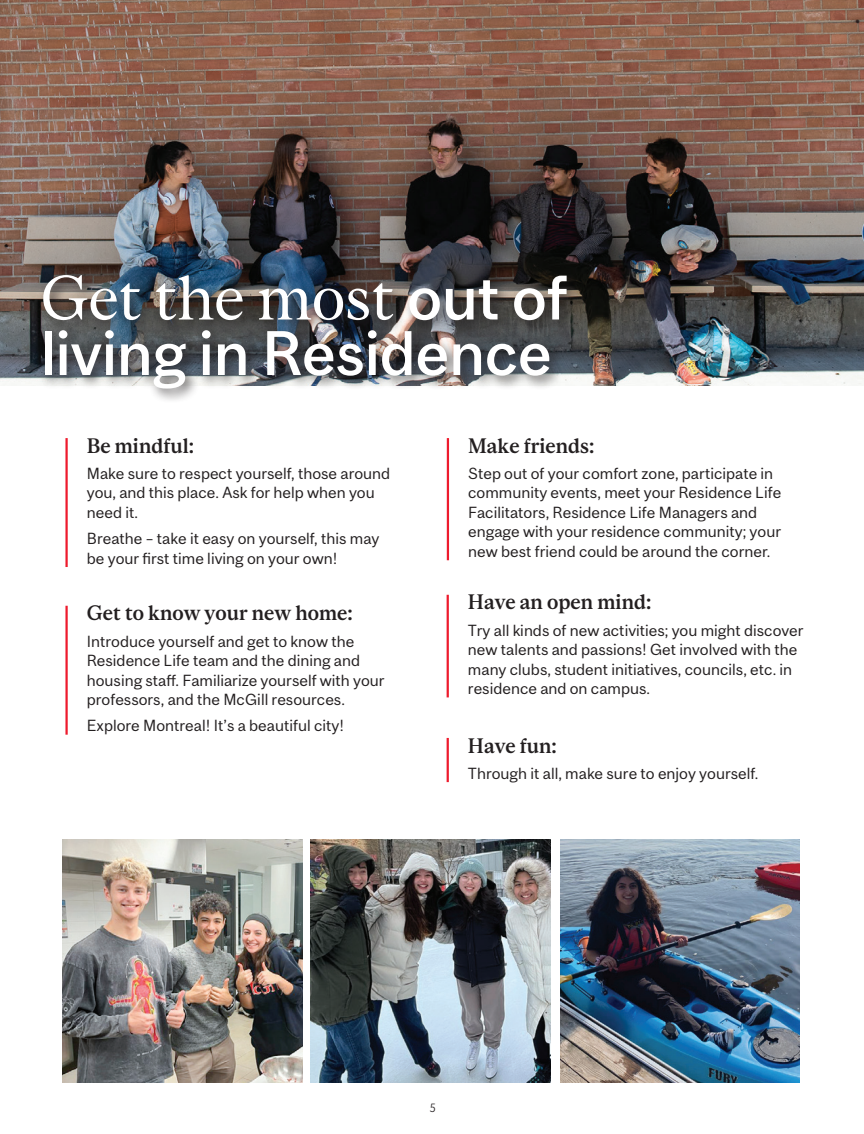
<style>
.page{position:relative;width:864px;height:1134px;background:#fff}
.page>*{position:absolute;margin:0;border:0;box-sizing:border-box;transform-origin:0 0}
.title_overlay_photo{font:500 58.5px "Mc Gill Sans";color:#fff}
.title_overlay_photo-2{font:58.5px "Mc Gill Serif";color:#fff}
.vertical_line{font:500 19.5px "Mc Gill Serif";color:#231f20}
.vertical_line-2{font:15px/19.5px "Mc Gill Sans";color:#231f20}
.t1{font:300 12px "Folks";color:#231f20}
.s1{font-family:"Mc Gill Sans";font-weight:500}
</style>
<div class="page">
<img style="left:0;top:0;width:864px;height:385px">
<div style="left:38px;top:270px;width:544px;height:133px;background:#231f20;opacity:.75"></div>
<img style="left:63px;top:839px;width:239px;height:244px">
<img style="left:311px;top:839px;width:239px;height:244px">
<img style="left:560px;top:839px;width:240px;height:244px">
<hr style="left:65px;top:606px;width:3px;height:129px;background:#ee1b2d">
<hr style="left:447px;top:595px;width:2px;height:102px;background:#ee1b2d">
<hr style="left:447px;top:438px;width:2px;height:122px;background:#ee1b2d">
<hr style="left:447px;top:738px;width:2px;height:44px;background:#ee1b2d">
<hr style="left:65px;top:438px;width:3px;height:129px;background:#ee1b2d">
<p class="title_overlay_photo-2" style="left:40px;top:261px;width:528px">Get the most <span class="s1">out of</span></p>
<p class="title_overlay_photo" style="left:40px;top:317px;width:513px">living in Residence</p>
<p class="vertical_line" style="left:87px;top:433px;width:109px">Be mindful:</p>
<p class="vertical_line-2" style="left:87px;top:464px;width:305px">Make sure to respect yourself, those around you, and this place. Ask for help when you need it.</p>
<p class="vertical_line-2" style="left:87px;top:529px;width:294px">Breathe – take it easy on yourself, this may be your first time living on your own!</p>
<p class="vertical_line" style="left:87px;top:601px;width:268px">Get to know your new home:</p>
<p class="vertical_line-2" style="left:87px;top:631px;width:299px">Introduce yourself and get to know the Residence Life team and the dining and housing staff. Familiarize yourself with your professors, and the McGill resources.</p>
<p class="vertical_line-2" style="left:87px;top:716px;width:259px">Explore Montreal! It’s a beautiful city!</p>
<p class="vertical_line" style="left:468px;top:433px;width:128px">Make friends:</p>
<p class="vertical_line-2" style="left:468px;top:464px;width:315px">Step out of your comfort zone, participate in community events, meet your Residence Life Facilitators, Residence Life Managers and engage with your residence community; your new best friend could be around the corner.</p>
<p class="vertical_line" style="left:468px;top:590px;width:185px">Have an open mind:</p>
<p class="vertical_line-2" style="left:468px;top:620px;width:337px">Try all kinds of new activities; you might discover new talents and passions! Get involved with the many clubs, student initiatives, councils, etc. in residence and on campus.</p>
<p class="vertical_line" style="left:468px;top:733px;width:90px">Have fun:</p>
<p class="vertical_line-2" style="left:468px;top:763px;width:292px">Through it all, make sure to enjoy yourself.</p>
<p class="t1" style="left:429px;top:1102px;width:8px">5</p>
</div>
